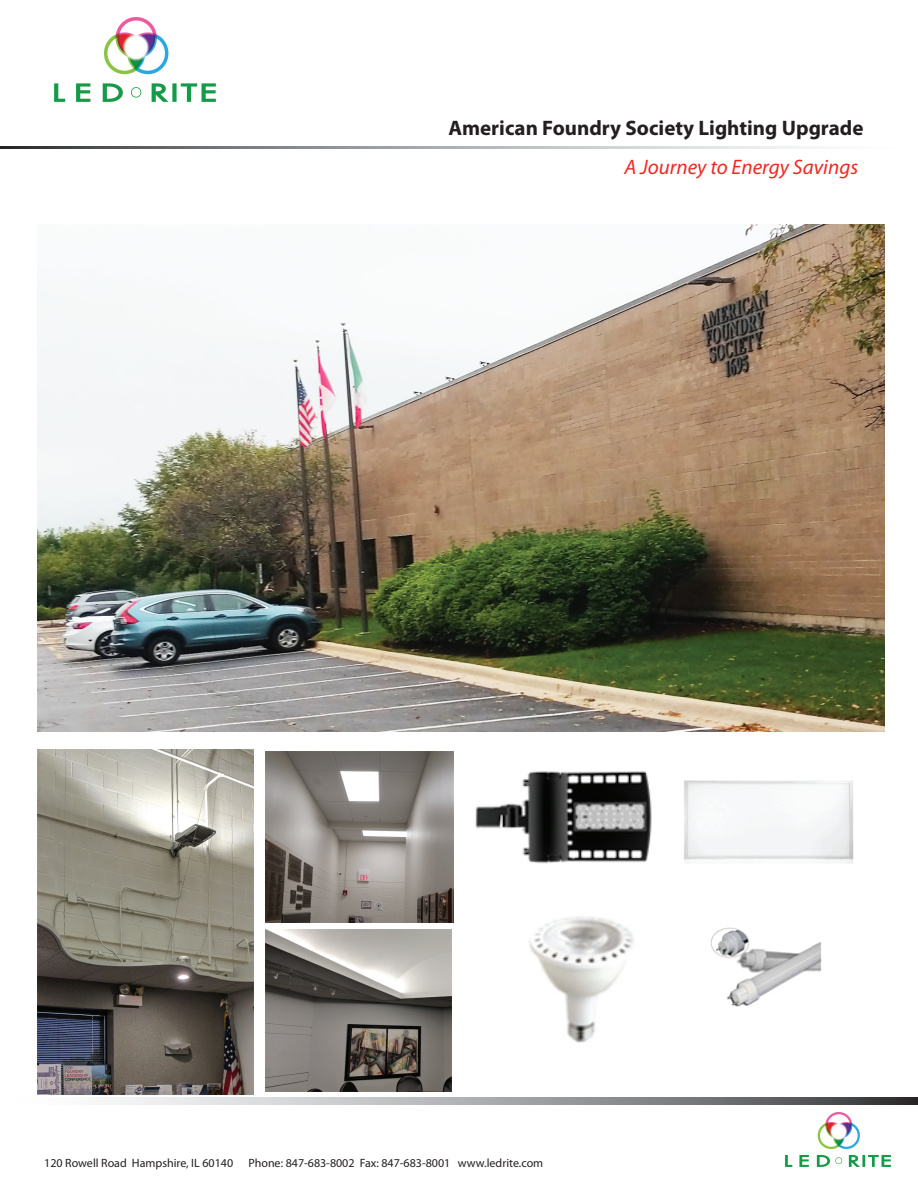
<style>
.page{position:relative;width:918px;height:1188px;background:#fff}
.page>*{position:absolute;margin:0;border:0;box-sizing:border-box;transform-origin:0 0}
.t1{font:700 21px "Myriad Pro";color:#231f20}
.t2{font:italic 21px "Myriad Pro";color:#ee2923}
.t3{font:12px "Myriad Pro";color:#231f20}
</style>
<div class="page">
<img style="left:54px;top:18px;width:161px;height:83px">
<svg style="left:111px;top:1098px;width:807px;height:7px;background:#9d9ea1"></svg>
<img style="left:786px;top:1112px;width:105px;height:55px">
<svg style="left:0;top:146px;width:810px;height:2px;background:#9d9ea0"></svg>
<img style="left:38px;top:225px;width:847px;height:507px">
<img style="left:265px;top:752px;width:189px;height:170px">
<img style="left:38px;top:750px;width:216px;height:344px">
<img style="left:265px;top:930px;width:187px;height:161px">
<img style="left:475px;top:771px;width:177px;height:93px">
<img style="left:684px;top:780px;width:170px;height:83px">
<img style="left:529px;top:916px;width:105px;height:126px">
<img style="left:710px;top:927px;width:112px;height:80px">
<h1 class="t1" style="left:448px;top:114px;width:416px">American Foundry Society Lighting Upgrade</h1>
<h1 class="t2" style="left:624px;top:154px;width:235px">A Journey to Energy Savings</h1>
<p class="t3" style="left:44px;top:1155px;width:190px">120 Rowell Road Hampshire, IL 60140</p>
<p class="t3" style="left:248px;top:1155px;width:296px">Phone: 847-683-8002 Fax: 847-683-8001 www.ledrite.com</p>
</div>
